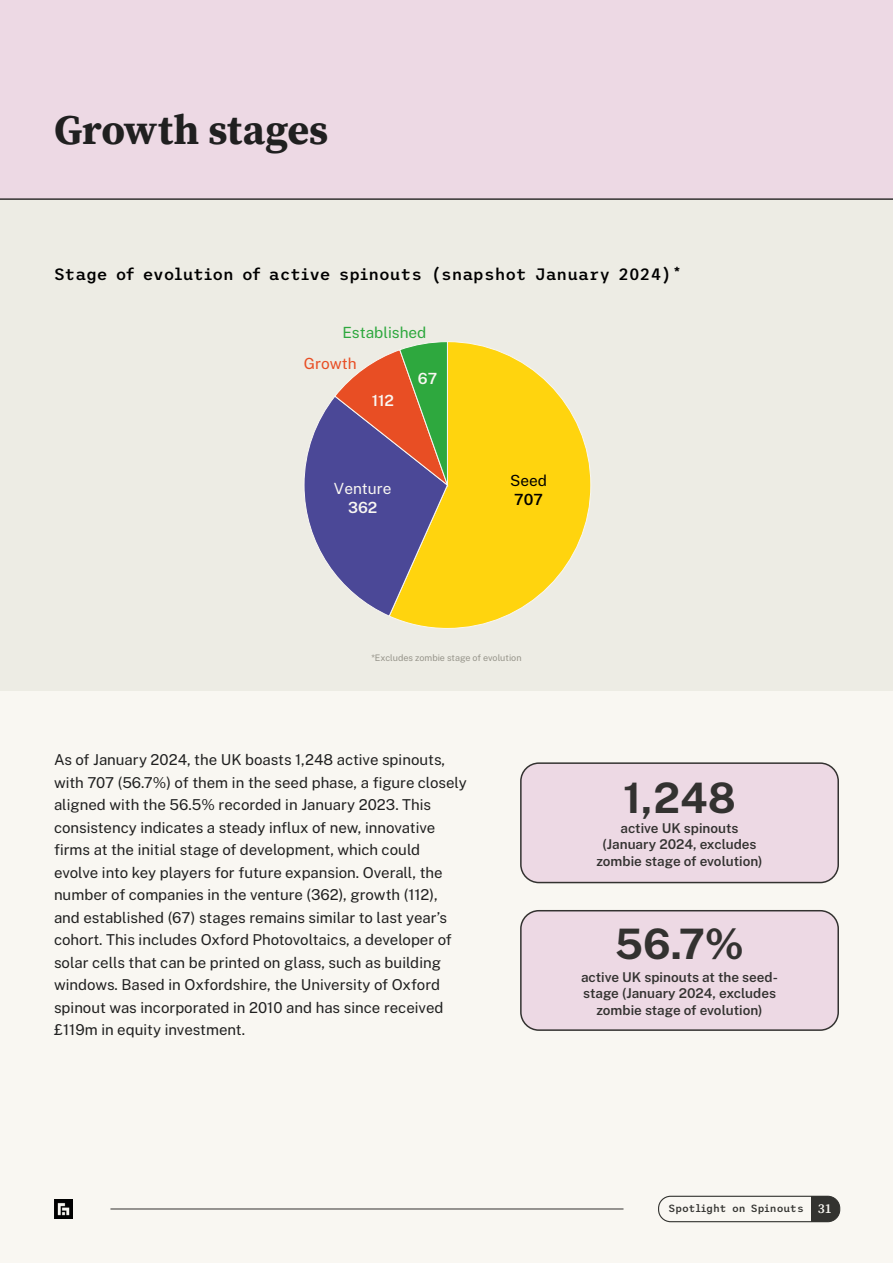
<style>
.page{position:relative;width:893px;height:1263px;background:#f9f7f2}
.page>*{position:absolute;margin:0;border:0;box-sizing:border-box;transform-origin:0 0}
.t1{font:700 42px "Source Serif Pro";color:#202020}
.t2{font:700 42px "Public Sans";color:#333230}
.t3{font:500 16.5px "Trispace";color:#000}
.t4{font:15.45px "Public Sans";color:#2ea83e}
.t5{font:600 15.45px "Public Sans";color:#f9f7f2}
.t6{font:15.45px "Public Sans";color:#f9f7f2}
.t7{font:15.45px "Public Sans";color:#e84e24}
.t8{font:15.45px "Public Sans";color:#000}
.t9{font:600 15.45px "Public Sans";color:#000}
.t10{font:15px/22.5px "Public Sans";color:#202020}
.t11{font:600 13.5px/16.5px "Public Sans";color:#333230;text-align:center}
.t12{font:500 10.5px "Trispace";color:#333330}
.t13{font:9px "Public Sans";color:#96948a}
.s1{font-family:"Source Serif Pro";font-weight:600;font-size:13.5px;color:#f9f7f2}
</style>
<div class="page">
<img style="left:54px;top:1199px;width:19px;height:19px">
<div style="left:658px;top:1196px;width:182px;height:26px;border:1px solid #333330;border-radius:12px"></div>
<svg style="left:828px;top:1196px;width:12px;height:26px"></svg>
<div style="left:812px;top:1196px;width:16px;height:26px;background:#333330"></div>
<div style="left:0;top:0;width:893px;height:690px;background:#edece4"></div>
<div style="left:0;top:0;width:893px;height:200px;background:#edd9e4"></div>
<div style="left:521px;top:911px;width:317px;height:119px;background:#edd9e4;border-radius:18px"></div>
<div style="left:520px;top:910px;width:319px;height:121px;border:2px solid #333230;border-radius:18px"></div>
<div style="left:521px;top:763px;width:317px;height:119px;background:#edd9e4;border-radius:18px"></div>
<div style="left:520px;top:762px;width:319px;height:121px;border:2px solid #333230;border-radius:18px"></div>
<hr style="left:110px;top:1209px;width:513px;height:1px;background:#333230">
<img style="left:304px;top:341px;width:287px;height:288px">
<h3 class="t1" style="left:54px;top:101px;width:276px">Growth stages</h3>
<h4 class="t3" style="left:54px;top:262px;width:630px">Stage of evolution of active spinouts (snapshot January 2024)*</h4>
<p class="t4" style="left:342px;top:322px;width:86px">Established</p>
<p class="t7" style="left:304px;top:353px;width:54px">Growth</p>
<p class="t5" style="left:372px;top:390px;width:24px">112</p>
<p class="t5" style="left:418px;top:367px;width:21px">67</p>
<p class="t6" style="left:334px;top:477px;width:59px">Venture</p>
<p class="t5" style="left:348px;top:496px;width:31px">362</p>
<p class="t8" style="left:510px;top:469px;width:38px">Seed</p>
<p class="t9" style="left:514px;top:488px;width:30px">707</p>
<p class="t13" style="left:371px;top:651px;width:152px">*Excludes zombie stage of evolution</p>
<p class="t10" style="left:54px;top:748px;width:414px">As of January 2024, the UK boasts 1,248 active spinouts, with 707 (56.7%) of them in the seed phase, a figure closely aligned with the 56.5% recorded in January 2023. This consistency indicates a steady influx of new, innovative firms at the initial stage of development, which could evolve into key players for future expansion. Overall, the number of companies in the venture (362), growth (112), and established (67) stages remains similar to last year’s cohort. This includes Oxford Photovoltaics, a developer of solar cells that can be printed on glass, such as building windows. Based in Oxfordshire, the University of Oxford spinout was incorporated in 2010 and has since received £119m in equity investment.</p>
<p class="t2" style="left:623px;top:767px;width:114px">1,248</p>
<p class="t11" style="left:596px;top:819px;width:168px">active UK spinouts (January 2024, excludes zombie stage of evolution)</p>
<p class="t2" style="left:615px;top:913px;width:131px">56.7%</p>
<p class="t11" style="left:581px;top:968px;width:198px">active UK spinouts at the seed&shy;stage (January 2024, excludes zombie stage of evolution)</p>
<p class="t12" style="left:668px;top:1200px;width:165px">Spotlight on Spinouts <span class="s1">31</span></p>
</div>
